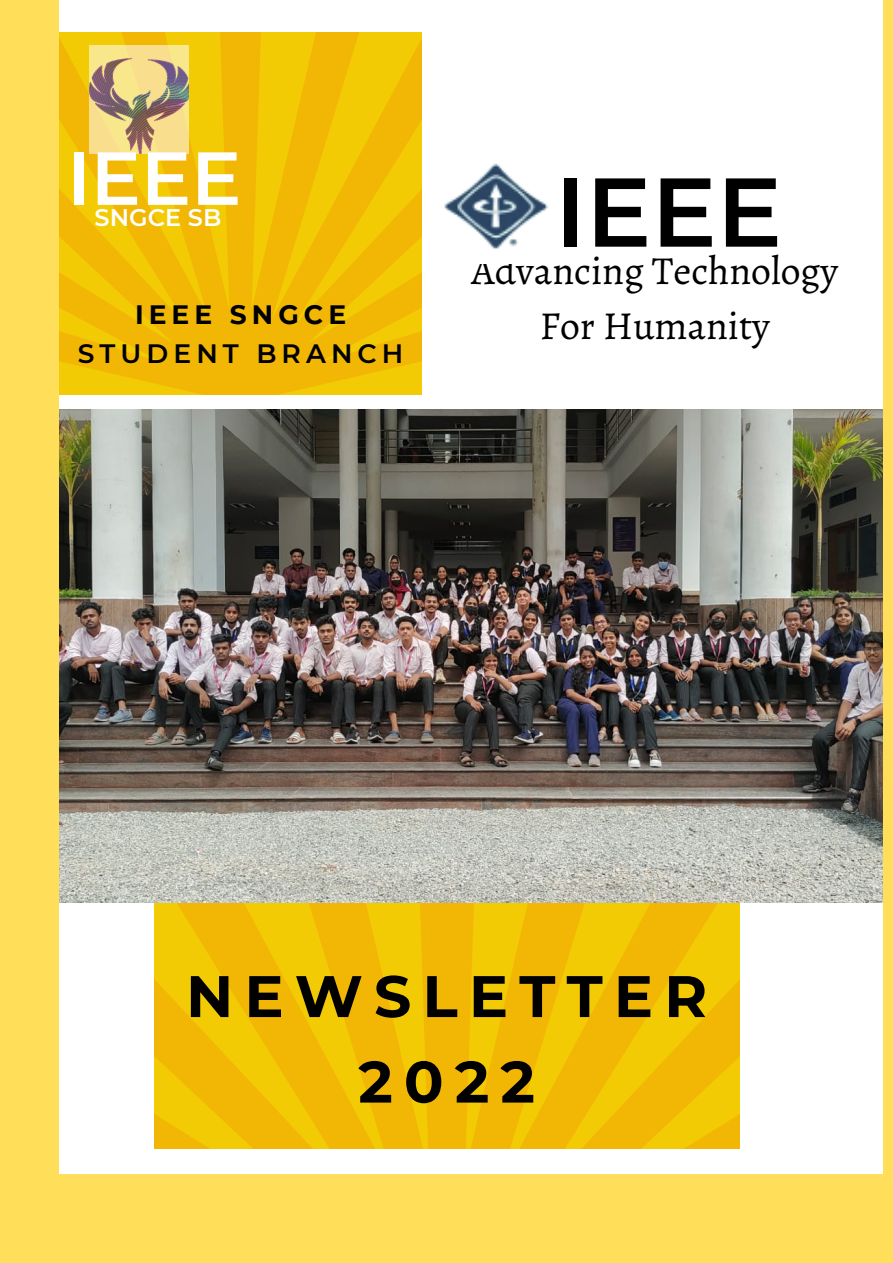
<style>
.page{position:relative;width:893px;height:1263px;background:#ffde59}
.page>*{position:absolute;margin:0;border:0;box-sizing:border-box;transform-origin:0 0}
.t1{font:600 97.5px "Montserrat";color:#000}
.t2{font:600 75px "Montserrat";color:#fff}
.t3{font:700 58.5px/85.5px "Montserrat";letter-spacing:.19em;color:#000;text-align:center}
.t4{font:39.75px/55.1px "Alegreya";color:#000;text-align:center}
.t5{font:600 26.55px "Montserrat";letter-spacing:.19em;color:#000}
.t6{font:700 26.55px "Montserrat";letter-spacing:.19em;color:#000}
.t7{font:600 24px "Montserrat";color:#fff}
</style>
<div class="page">
<div style="left:59px;top:0;width:823px;height:1173px;background:#fff"></div>
<img style="left:59px;top:33px;width:363px;height:362px">
<img style="left:154px;top:903px;width:585px;height:245px">
<img style="left:59px;top:409px;width:823px;height:494px">
<img style="left:89px;top:45px;width:99px;height:109px">
<img style="left:444px;top:163px;width:104px;height:86px">
<h2 class="t2" style="left:67px;top:132px;width:176px">IEEE</h2>
<p class="t7" style="left:95px;top:203px;width:128px">SNGCE SB</p>
<p class="t6" style="left:135px;top:298px;width:213px">IEEE SNGCE</p>
<p class="t5" style="left:78px;top:337px;width:327px">STUDENT BRANCH</p>
<h1 class="t1" style="left:555px;top:152px;width:229px">IEEE</h1>
<p class="t4" style="left:471px;top:243px;width:368px">Advancing Technology<br>For Humanity</p>
<h3 class="t3" style="left:186px;top:953px;width:522px">NEWSLETTER<br>2022</h3>
</div>
